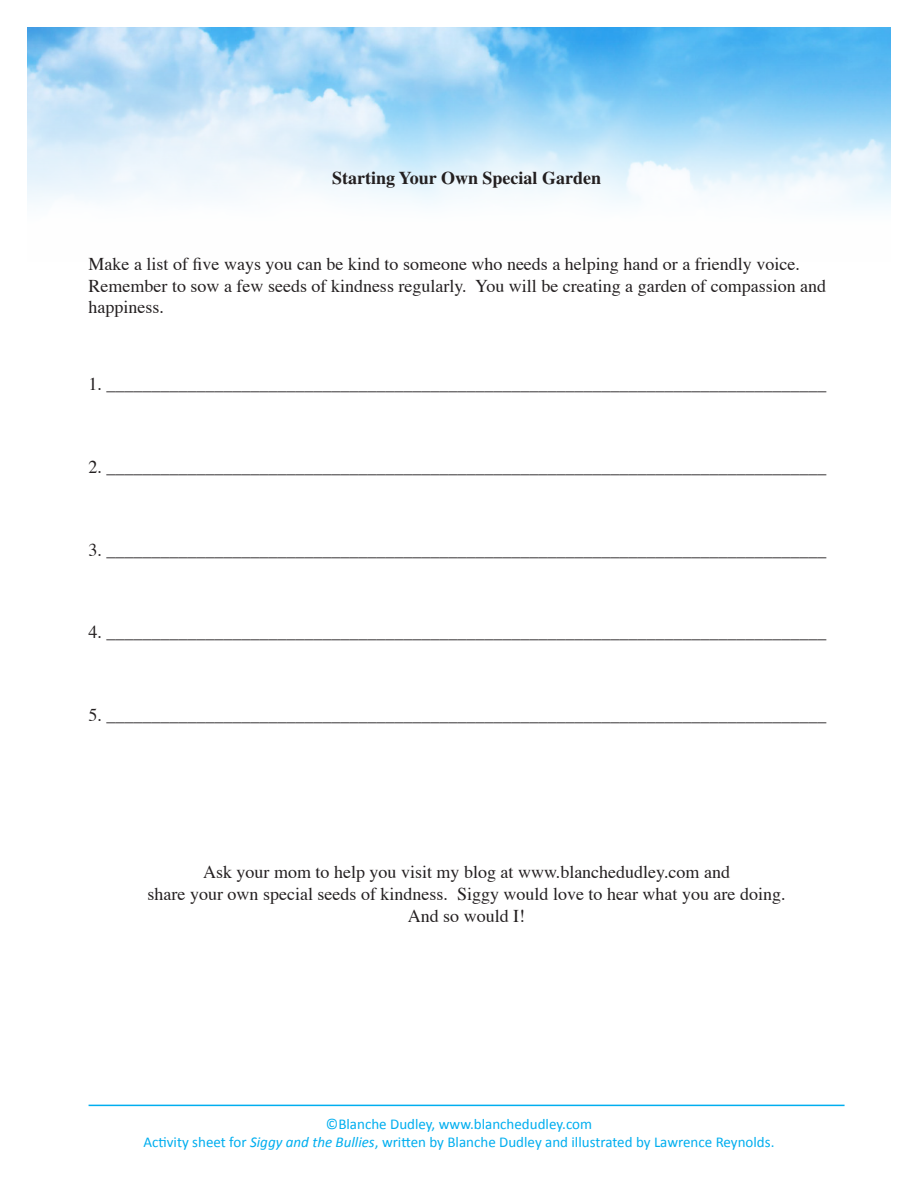
<style>
.page{position:relative;width:918px;height:1188px;background:#fff}
.page>*{position:absolute;margin:0;border:0;box-sizing:border-box;transform-origin:0 0}
.t1{font:18px/21.6px "Times";color:#231f20}
.t2{font:700 18px "Times";color:#231f20}
.t3{font:15px "Calibri";color:#00aeef}
.s1{font-style:italic}
</style>
<div class="page">
<img style="left:27px;top:27px;width:864px;height:182px">
<hr style="left:89px;top:1105px;width:756px;height:1px;background:#00aeef">
<p class="t2" style="left:332px;top:167px;width:271px">Starting Your Own Special Garden</p>
<p class="t1" style="left:89px;top:254px;width:739px">Make a list of five ways you can be kind to someone who needs a helping hand or a friendly voice.<br>Remember to sow a few seeds of kindness regularly. You will be creating a garden of compassion and happiness.</p>
<p class="t1" style="left:89px;top:374px;width:739px">1. ________________________________________________________________________________</p>
<p class="t1" style="left:89px;top:457px;width:739px">2. ________________________________________________________________________________</p>
<p class="t1" style="left:89px;top:540px;width:739px">3. ________________________________________________________________________________</p>
<p class="t1" style="left:89px;top:623px;width:739px">4. ________________________________________________________________________________</p>
<p class="t1" style="left:89px;top:705px;width:739px">5. ________________________________________________________________________________</p>
<p class="t1" style="left:148px;top:863px;width:639px;text-align:center">Ask your mom to help you visit my blog at www.blanchedudley.com and<br>share your own special seeds of kindness. Siggy would love to hear what you are doing.<br>And so would I!</p>
<p class="t3" style="left:326px;top:1115px;width:268px">©Blanche Dudley, www.blanchedudley.com</p>
<p class="t3" style="left:143px;top:1133px;width:632px">Activity sheet for <span class="s1">Siggy and the Bullies</span>, written by Blanche Dudley and illustrated by Lawrence Reynolds.</p>
</div>
